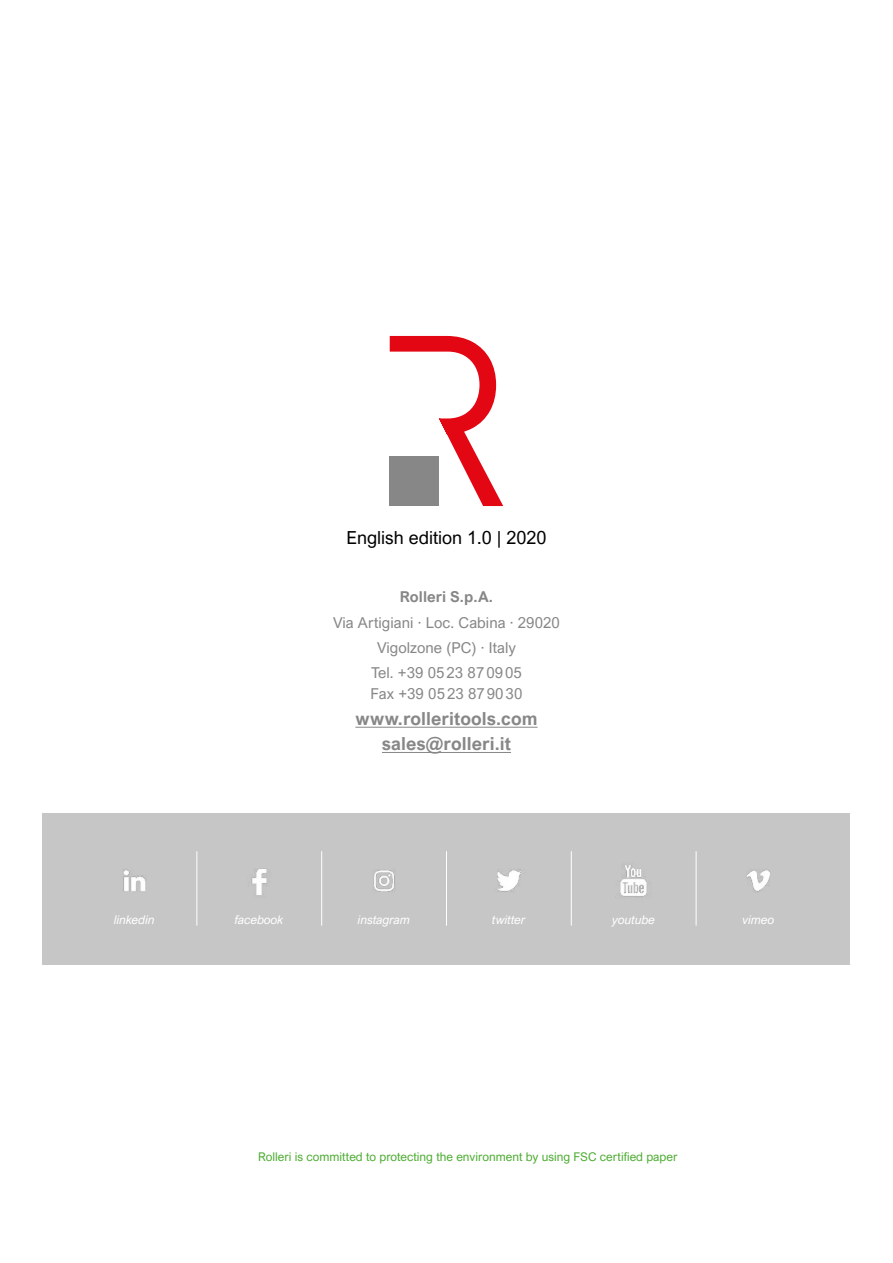
<style>
.page{position:relative;width:893px;height:1263px;background:#fff}
.page>*{position:absolute;margin:0;border:0;box-sizing:border-box;transform-origin:0 0}
.t1{font:700 18px/25.2px "Arial Nova";letter-spacing:.005em;color:#878787;text-align:center}
.t2{font:18px "Arial Nova";color:#000}
.t3{font:15px/25.2px "Arial Nova";letter-spacing:.005em;color:#878787;text-align:center}
.t4{font:700 15px "Arial Nova";letter-spacing:.005em;color:#878787}
.t5{font:12px "Arial Nova";color:#4ead33}
.t6{font:italic 12px "Arial Nova";color:#fff}
</style>
<div class="page">
<div style="left:43px;top:814px;width:807px;height:151px;background:#c6c6c6"></div>
<svg style="left:390px;top:336px;width:113px;height:170px"></svg>
<div style="left:390px;top:457px;width:49px;height:49px;background:#878787"></div>
<hr style="left:196px;top:851px;width:1px;height:75px;background:#fff">
<hr style="left:321px;top:851px;width:1px;height:75px;background:#fff">
<hr style="left:446px;top:851px;width:1px;height:75px;background:#fff">
<hr style="left:571px;top:851px;width:1px;height:75px;background:#fff">
<hr style="left:696px;top:851px;width:1px;height:75px;background:#fff">
<img style="left:251px;top:868px;width:17px;height:27px">
<img style="left:747px;top:870px;width:23px;height:23px">
<img style="left:374px;top:870px;width:21px;height:22px">
<img style="left:123px;top:869px;width:23px;height:22px">
<img style="left:497px;top:869px;width:24px;height:23px">
<img style="left:620px;top:865px;width:27px;height:33px">
<hr style="left:355px;top:727px;width:183px;height:1px;background:#878787">
<hr style="left:382px;top:752px;width:129px;height:1px;background:#878787">
<p class="t2" style="left:347px;top:528px;width:201px">English edition 1.0 | 2020</p>
<p class="t4" style="left:400px;top:588px;width:95px">Rolleri S.p.A.</p>
<p class="t3" style="left:333px;top:610px;width:228px">Via Artigiani · Loc. Cabina · 29020<br>Vigolzone (PC) · Italy<br>Tel. +39 0523 870905</p>
<p class="t3" style="left:371px;top:681px;width:153px">Fax +39 0523 879030</p>
<p class="t1" style="left:355px;top:705px;width:184px">www.rolleritools.com sales@rolleri.it</p>
<p class="t6" style="left:114px;top:912px;width:42px">linkedin</p>
<p class="t6" style="left:235px;top:912px;width:50px">facebook</p>
<p class="t6" style="left:358px;top:912px;width:54px">instagram</p>
<p class="t6" style="left:492px;top:912px;width:35px">twitter</p>
<p class="t6" style="left:612px;top:912px;width:44px">youtube</p>
<p class="t6" style="left:742px;top:912px;width:33px">vimeo</p>
<p class="t5" style="left:258px;top:1150px;width:421px">Rolleri is committed to protecting the environment by using FSC certified paper</p>
</div>
